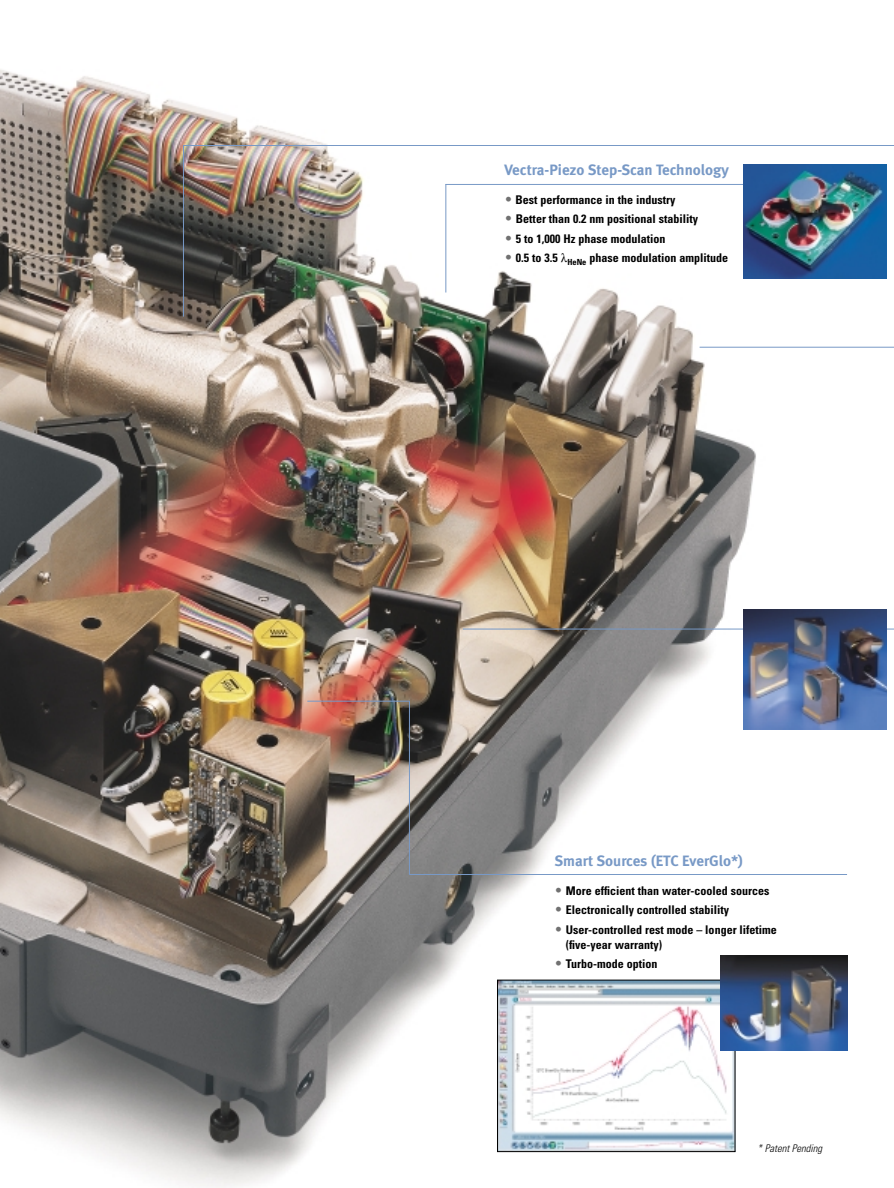
<style>
.page{position:relative;width:894px;height:1188px;background:#fff}
.page>*{position:absolute;margin:0;border:0;box-sizing:border-box;transform-origin:0 0}
.t1{font:15px "Meta Bold LF";color:#7899c6}
.t2{font:700 condensed 12px/15px "Univers";color:#000}
.t3{font:italic 300 condensed 10.5px "Univers";color:#000}
.s1{font-weight:300;font-size:13.5px;color:#717171}
</style>
<div class="page">
<img style="left:1px;top:70px;width:849px;height:1118px">
<hr style="left:183px;top:146px;width:1px;height:171px;background:#7899c6">
<hr style="left:183px;top:145px;width:710px;height:1px;background:#7899c6">
<hr style="left:445px;top:184px;width:1px;height:109px;background:#7899c6">
<hr style="left:445px;top:184px;width:301px;height:1px;background:#7899c6">
<hr style="left:699px;top:347px;width:194px;height:1px;background:#7899c6">
<hr style="left:462px;top:629px;width:431px;height:1px;background:#7899c6">
<img style="left:743px;top:610px;width:143px;height:119px">
<hr style="left:409px;top:874px;width:437px;height:1px;background:#7899c6">
<img style="left:743px;top:164px;width:143px;height:115px">
<hr style="left:409px;top:701px;width:1px;height:174px;background:#7899c6">
<img style="left:499px;top:982px;width:234px;height:168px">
<div style="left:497px;top:980px;width:238px;height:172px;border:1px solid #000"></div>
<img style="left:720px;top:955px;width:126px;height:96px">
<hr style="left:307px;top:701px;width:102px;height:1px;background:#7899c6">
<svg style="left:560px;top:253px;width:7px;height:9px"></svg>
<p class="t1" style="left:504px;top:164px;width:226px">Vectra-Piezo Step-Scan Technology</p>
<p class="t2" style="left:504px;top:193px;width:172px"><span class="s1">•</span> Best performance in the industry</p>
<p class="t2" style="left:504px;top:213px;width:195px"><span class="s1">•</span> Better than 0.2 nm positional stability</p>
<p class="t2" style="left:504px;top:232px;width:162px"><span class="s1">•</span> 5 to 1,000 Hz phase modulation</p>
<p class="t2" style="left:504px;top:252px;width:225px"><span class="s1">•</span> 0.5 to 3.5 <sub>HeNe</sub> phase modulation amplitude</p>
<p class="t1" style="left:554px;top:855px;width:190px">Smart Sources (ETC EverGlo*)</p>
<p class="t2" style="left:554px;top:884px;width:216px"><span class="s1">•</span> More efficient than water-cooled sources</p>
<p class="t2" style="left:554px;top:904px;width:176px"><span class="s1">•</span> Electronically controlled stability</p>
<p class="t2" style="left:565px;top:923px;width:212px;text-indent:-11px"><span class="s1">•</span> User-controlled rest mode – longer lifetime (five-year warranty)</p>
<p class="t2" style="left:554px;top:958px;width:104px"><span class="s1">•</span> Turbo-mode option</p>
<p class="t3" style="left:757px;top:1144px;width:66px">* Patent Pending</p>
</div>
